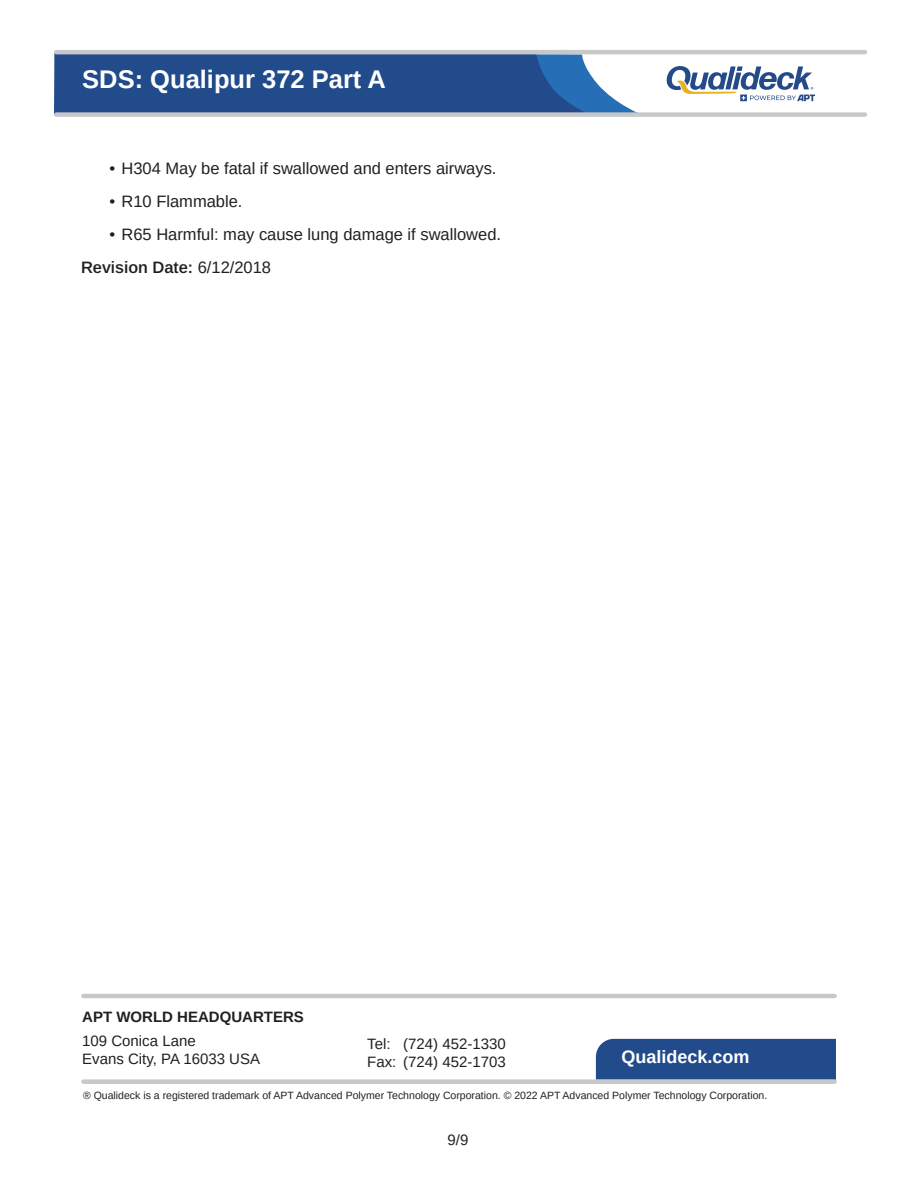
<style>
.page{position:relative;width:918px;height:1188px;background:#fff}
.page>*{position:absolute;margin:0;border:0;box-sizing:border-box;transform-origin:0 0}
.t1{font:700 25.5px "Arimo";color:#fff}
.t2{font:700 18px "Arimo";color:#fff}
.t3{font:16.5px/33px "Arimo";color:#231f20}
.t4{font:15px/18px "Arimo";color:#231f20}
.t5{font:700 15px "Arimo";color:#231f20}
.t6{font:10.5px "Arimo";color:#231f20}
.s1{font-weight:600}
</style>
<div class="page">
<svg style="left:667px;top:66px;width:148px;height:35px"></svg>
<svg style="left:54px;top:52px;width:589px;height:63px;background:#325b96"></svg>
<div style="left:56px;top:112px;width:809px;height:5px;background:#c7c8ca"></div>
<hr style="left:56px;top:50px;width:809px;height:4px;background:#c7c8ca">
<div style="left:596px;top:1039px;width:240px;height:41px;background:#214b8a"></div>
<div style="left:83px;top:1079px;width:752px;height:5px;background:#c7c8ca"></div>
<hr style="left:83px;top:994px;width:752px;height:4px;background:#c7c8ca">
<h1 class="t1" style="left:82px;top:70px;width:305px">SDS: Qualipur 372 Part A</h1>
<p class="t3" style="left:110px;top:153px;width:389px">• H304 May be fatal if swallowed and enters airways.</p>
<p class="t3" style="left:110px;top:186px;width:135px">• R10 Flammable.</p>
<p class="t3" style="left:81px;top:219px;width:422px;text-indent:28px">• R65 Harmful: may cause lung damage if swallowed.<br><span class="s1">Revision Date:</span> 6/12/2018</p>
<p class="t5" style="left:82px;top:1011px;width:223px">APT WORLD HEADQUARTERS</p>
<p class="t4" style="left:82px;top:1033px;width:179px">109 Conica Lane<br>Evans City, PA 16033 USA</p>
<p class="t4" style="left:367px;top:1035px;width:140px">Tel: (724) 452-1330<br>Fax: (724) 452-1703</p>
<p class="t6" style="left:83px;top:1092px;width:686px">® Qualideck is a registered trademark of APT Advanced Polymer Technology Corporation. © 2022 APT Advanced Polymer Technology Corporation.</p>
<p class="t2" style="left:622px;top:1050px;width:130px">Qualideck.com</p>
<p class="t4" style="left:447px;top:1133px;width:22px">9/9</p>
</div>
